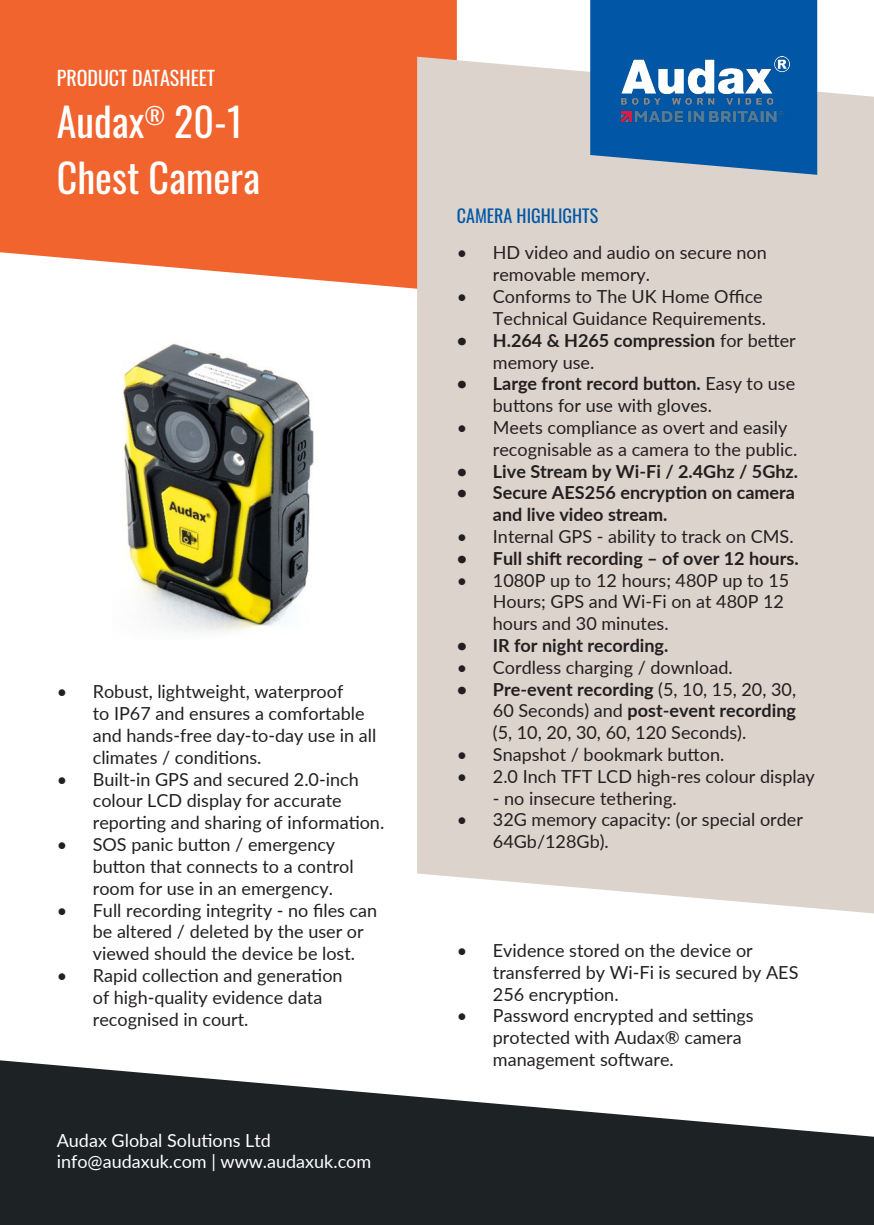
<style>
.page{position:relative;width:874px;height:1225px;background:#fff}
.page>*{position:absolute;margin:0;border:0;box-sizing:border-box;transform-origin:0 0}
.t1{font:40px "Oswald";color:#fff}
.t2{font:20px "Oswald";color:#fff}
.t3{font:18px/21.8px "Lato";color:#231f20}
.t4{font:700 18px/21.8px "Lato";color:#231f20}
.t5{font:18px "Lato";color:#fff}
.t6{font:18px "Oswald";color:#0157a5}
.s1{font-weight:400}
.s2{font-weight:700}
</style>
<div class="page">
<svg style="left:0;top:1060px;width:873px;height:165px;fill:#1d2225"></svg>
<div style="left:0;top:0;width:456px;height:289px;background:#f2642e"></div>
<div style="left:417px;top:57px;width:456px;height:856px;background:#dcd4cc"></div>
<svg style="left:590px;top:0;width:226px;height:175px;background:#1361a8"></svg>
<img style="left:617px;top:57px;width:172px;height:67px">
<img style="left:123px;top:343px;width:191px;height:289px">
<p class="t2" style="left:57px;top:60px;width:160px">PRODUCT DATASHEET</p>
<p class="t1" style="left:57px;top:87px;width:187px">Audax<sup>®</sup> 20-1</p>
<p class="t1" style="left:57px;top:143px;width:205px">Chest Camera</p>
<p class="t3" style="left:93px;top:680px;width:285px;text-indent:-36px">• Robust, lightweight, waterproof<br>to IP67 and ensures a comfortable and hands-free day-to-day use in all climates / conditions.</p>
<p class="t3" style="left:93px;top:767px;width:293px;text-indent:-36px">• Built-in GPS and secured 2.0-inch colour LCD display for accurate reporting and sharing of information.</p>
<p class="t3" style="left:93px;top:833px;width:262px;text-indent:-36px">• SOS panic button / emergency button that connects to a control room for use in an emergency.</p>
<p class="t3" style="left:93px;top:898px;width:286px;text-indent:-36px">• Full recording integrity - no files can be altered / deleted by the user or viewed should the device be lost.</p>
<p class="t3" style="left:93px;top:963px;width:251px;text-indent:-36px">• Rapid collection and generation of high-quality evidence data recognised in court.</p>
<p class="t5" style="left:57px;top:1127px;width:216px">Audax Global Solutions Ltd</p>
<p class="t5" style="left:57px;top:1149px;width:316px">info@audaxuk.com | www.audaxuk.com</p>
<p class="t6" style="left:456px;top:200px;width:143px">CAMERA HIGHLIGHTS</p>
<p class="t3" style="left:492px;top:241px;width:275px;text-indent:-36px">• HD video and audio on secure non removable memory.</p>
<p class="t3" style="left:456px;top:285px;width:310px;text-align:right">• Conforms to The UK Home Office<br>Technical Guidance Requirements.</p>
<p class="t4" style="left:492px;top:328px;width:304px;text-indent:-36px">• H.264 &amp; H265 compression <span class="s1">for better memory use.</span></p>
<p class="t3" style="left:492px;top:372px;width:304px;text-indent:-36px"><span class="s2">• Large front record button.</span> Easy to use buttons for use with gloves.</p>
<p class="t3" style="left:492px;top:416px;width:306px;text-indent:-36px">• Meets compliance as overt and easily recognisable as a camera to the public.</p>
<p class="t4" style="left:456px;top:459px;width:342px">• Live Stream by Wi-Fi / 2.4Ghz / 5Ghz.</p>
<p class="t4" style="left:492px;top:481px;width:303px;text-indent:-36px">• Secure AES256 encryption on camera and live video stream.</p>
<p class="t3" style="left:456px;top:525px;width:338px">• Internal GPS - ability to track on CMS.</p>
<p class="t4" style="left:456px;top:546px;width:343px">• Full shift recording – of over 12 hours.</p>
<p class="t3" style="left:492px;top:568px;width:298px;text-indent:-36px">• 1080P up to 12 hours; 480P up to 15<br>Hours; GPS and Wi-Fi on at 480P 12 hours and 30 minutes.</p>
<p class="t4" style="left:456px;top:634px;width:213px">• IR for night recording.</p>
<p class="t3" style="left:456px;top:655px;width:277px">• Cordless charging / download.</p>
<p class="t3" style="left:492px;top:677px;width:304px;text-align:justify;text-indent:-36px"><span class="s2">• Pre-event recording</span> (5, 10, 15, 20, 30, 60 Seconds) and <span class="s2">post-event recording </span>(5, 10, 20, 30, 60, 120 Seconds).</p>
<p class="t3" style="left:456px;top:743px;width:269px">• Snapshot / bookmark button.</p>
<p class="t3" style="left:456px;top:764px;width:359px">• 2.0 Inch TFT LCD high-res colour display</p>
<p class="t3" style="left:492px;top:786px;width:185px">- no insecure tethering.</p>
<p class="t3" style="left:492px;top:808px;width:311px;text-indent:-36px">• 32G memory capacity: (or special order<br>64Gb/128Gb).</p>
<p class="t3" style="left:492px;top:939px;width:307px;text-indent:-36px">• Evidence stored on the device or transferred by Wi-Fi is secured by AES<br>256 encryption.</p>
<p class="t3" style="left:492px;top:1004px;width:262px;text-indent:-36px">• Password encrypted and settings protected with Audax® camera management software.</p>
</div>
